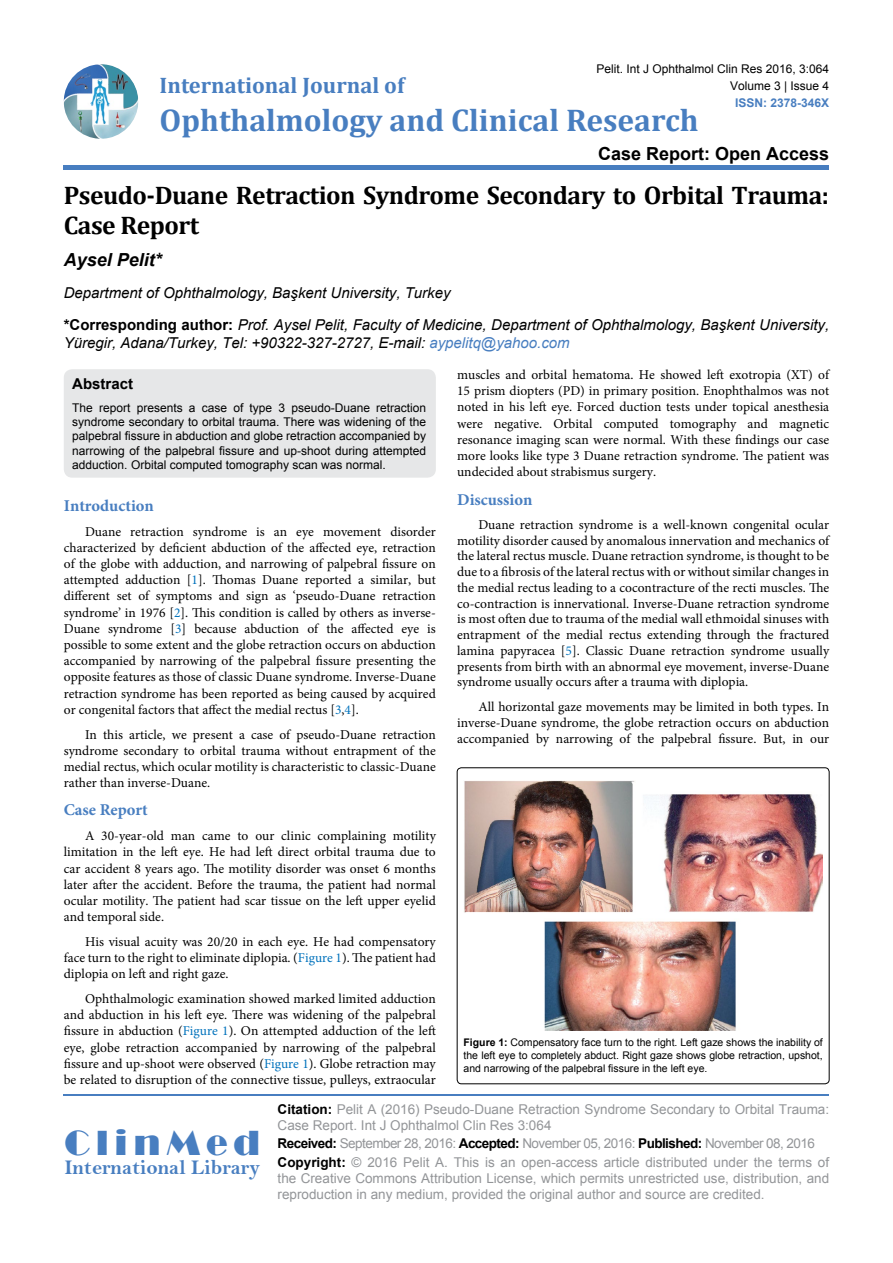
<style>
.page{position:relative;width:893px;height:1263px;background:#fff}
.page>*{position:absolute;margin:0;border:0;box-sizing:border-box;transform-origin:0 0}
.t1{font:36px "Broadway";letter-spacing:.16em;color:#487ec0}
.t2{font:700 31.5px "Cambria";color:#487ec0}
.t3{font:700 25.5px/30.6px "Cambria";letter-spacing:-.02em;color:#000}
.t4{font:700 22.5px "Cambria";color:#487ec0}
.t5{font:21px "Bell MT Bold";color:#487ec0}
.t6{font:700 18px "Arial";color:#000}
.t7{font:italic 700 18px "Arial";color:#000}
.t8{font:700 16.5px "Minion Pro";color:#487ec0}
.t9{font:italic 15px/32.2px "Arial";color:#000}
.t10{font:700 15px "Arial";color:#000}
.t11{font:13.5px/16.2px "Minion Pro";color:#000;text-align:justify}
.t12{font:13.5px/16.2px "Arial";color:#939598}
.t13{font:12px/14.4px "Arial";color:#000;text-align:justify}
.t14{font:700 12px "Arial";color:#487ec0}
.t15{font:10.5px/12.6px "Arial";color:#000;text-align:justify}
.s1{font-weight:700;font-style:normal}
.s2{color:#487ec0}
.s3{color:#0072bc}
.s4{font-weight:700}
.s5{font-weight:700;color:#000}
</style>
<div class="page">
<img style="left:64px;top:64px;width:74px;height:75px;border-radius:37px">
<div style="left:64px;top:165px;width:765px;height:5px;background:#487ec0"></div>
<hr style="left:64px;top:1094px;width:765px;height:1px;background:#487ec0">
<div style="left:64px;top:369px;width:372px;height:109px;background:#e6e7e8;border-radius:9px"></div>
<div style="left:457px;top:768px;width:372px;height:316px;border:1px solid #000;border-radius:4px"></div>
<img style="left:464px;top:780px;width:359px;height:250px">
<p class="t13" style="left:596px;top:61px;width:234px">Pelit. Int J Ophthalmol Clin Res 2016, 3:064</p>
<p class="t14" style="left:735px;top:95px;width:96px">ISSN: 2378-346X</p>
<h3 class="t4" style="left:160px;top:70px;width:246px">International Journal of</h3>
<h2 class="t2" style="left:160px;top:98px;width:541px">Ophthalmology and Clinical Research</h2>
<h3 class="t6" style="left:598px;top:142px;width:233px">Case Report: Open Access</h3>
<p class="t13" style="left:730px;top:78px;width:101px">Volume 3 | Issue 4</p>
<h3 class="t3" style="left:64px;top:179px;width:767px">Pseudo-Duane Retraction Syndrome Secondary to Orbital Trauma:<br>Case Report</h3>
<h3 class="t7" style="left:64px;top:247px;width:100px">Aysel Pelit*</h3>
<p class="t9" style="left:64px;top:277px;width:767px">Department of Ophthalmology, Başkent University, Turkey<br><span class="s1">*Corresponding author:</span> Prof. Aysel Pelit, Faculty of Medicine, Department of Ophthalmology, Başkent University,</p>
<p class="t9" style="left:64px;top:327px;width:507px">Yüregir, Adana/Turkey, Tel: +90322-327-2727, E-mail: <span class="s2">aypelitq@yahoo.com</span></p>
<p class="t10" style="left:72px;top:373px;width:62px">Abstract</p>
<p class="t13" style="left:72px;top:400px;width:355px">The report presents a case of type 3 pseudo-Duane retraction syndrome secondary to orbital trauma. There was widening of the palpebral fissure in abduction and globe retraction accompanied by narrowing of the palpebral fissure and up-shoot during attempted adduction. Orbital computed tomography scan was normal.</p>
<p class="t8" style="left:64px;top:494px;width:92px">Introduction</p>
<p class="t11" style="left:64px;top:523px;width:374px;text-indent:21px">Duane retraction syndrome is an eye movement disorder characterized by deficient abduction of the affected eye, retraction of the globe with adduction, and narrowing of palpebral fissure on attempted adduction [<span class="s3">1</span>]. Thomas Duane reported a similar, but different set of symptoms and sign as ‘pseudo-Duane retraction syndrome’ in 1976 [<span class="s3">2</span>]. This condition is called by others as inverse-Duane syndrome [<span class="s3">3</span>] because abduction of the affected eye is possible to some extent and the globe retraction occurs on abduction accompanied by narrowing of the palpebral fissure presenting the opposite features as those of classic Duane syndrome. Inverse-Duane retraction syndrome has been reported as being caused by acquired or congenital factors that affect the medial rectus [<span class="s3">3</span>,<span class="s3">4</span>].</p>
<p class="t11" style="left:64px;top:726px;width:374px;text-indent:21px">In this article, we present a case of pseudo-Duane retraction syndrome secondary to orbital trauma without entrapment of the medial rectus, which ocular motility is characteristic to classic-Duane rather than inverse-Duane.</p>
<p class="t8" style="left:64px;top:798px;width:85px">Case Report</p>
<p class="t11" style="left:64px;top:828px;width:374px;text-indent:21px">A 30-year-old man came to our clinic complaining motility limitation in the left eye. He had left direct orbital trauma due to car accident 8 years ago. The motility disorder was onset 6 months later after the accident. Before the trauma, the patient had normal ocular motility. The patient had scar tissue on the left upper eyelid and temporal side.</p>
<p class="t11" style="left:64px;top:933px;width:374px;text-indent:21px">His visual acuity was 20/20 in each eye. He had compensatory face turn to the right to eliminate diplopia. (<span class="s3">Figure 1</span>). The patient had diplopia on left and right gaze.</p>
<p class="t11" style="left:64px;top:991px;width:374px;text-indent:21px">Ophthalmologic examination showed marked limited adduction and abduction in his left eye. There was widening of the palpebral fissure in abduction (<span class="s3">Figure 1</span>). On attempted adduction of the left eye, globe retraction accompanied by narrowing of the palpebral fissure and up-shoot were observed (<span class="s3">Figure 1</span>). Globe retraction may be related to disruption of the connective tissue, pulleys, extraocular</p>
<p class="t11" style="left:457px;top:367px;width:374px">muscles and orbital hematoma. He showed left exotropia (XT) of 15 prism diopters (PD) in primary position. Enophthalmos was not noted in his left eye. Forced duction tests under topical anesthesia were negative. Orbital computed tomography and magnetic resonance imaging scan were normal. With these findings our case more looks like type 3 Duane retraction syndrome. The patient was undecided about strabismus surgery.</p>
<p class="t8" style="left:457px;top:488px;width:77px">Discussion</p>
<p class="t11" style="left:457px;top:517px;width:374px;line-height:15.8px;text-indent:21px">Duane retraction syndrome is a well-known congenital ocular motility disorder caused by anomalous innervation and mechanics of the lateral rectus muscle. Duane retraction syndrome, is thought to be due to a fibrosis of the lateral rectus with or without similar changes in the medial rectus leading to a cocontracture of the recti muscles. The co-contraction is innervational. Inverse-Duane retraction syndrome is most often due to trauma of the medial wall ethmoidal sinuses with entrapment of the medial rectus extending through the fractured lamina papyracea [<span class="s3">5</span>]. Classic Duane retraction syndrome usually presents from birth with an abnormal eye movement, inverse-Duane syndrome usually occurs after a trauma with diplopia.</p>
<p class="t11" style="left:457px;top:699px;width:374px;text-indent:21px">All horizontal gaze movements may be limited in both types. In inverse-Duane syndrome, the globe retraction occurs on abduction accompanied by narrowing of the palpebral fissure. But, in our</p>
<p class="t15" style="left:463px;top:1036px;width:361px"><span class="s4">Figure 1:</span> Compensatory face turn to the right. Left gaze shows the inability of the left eye to completely abduct. Right gaze shows globe retraction, upshot, and narrowing of the palpebral fissure in the left eye.</p>
<h1 class="t1" style="left:64px;top:1122px;width:197px">ClinMed</h1>
<h3 class="t5" style="left:64px;top:1155px;width:197px">International Library</h3>
<p class="t12" style="left:278px;top:1101px;width:553px"><span class="s5">Citation:</span> Pelit A (2016) Pseudo-Duane Retraction Syndrome Secondary to Orbital Trauma:<br>Case Report. Int J Ophthalmol Clin Res 3:064</p>
<p class="t12" style="left:278px;top:1135px;width:553px;line-height:18.3px"><span class="s5">Received:</span> September 28, 2016: <span class="s5">Accepted:</span> November 05, 2016: <span class="s5">Published:</span> November 08, 2016<br><span class="s5">Copyright:</span> © 2016 Pelit A. This is an open-access article distributed under the terms of</p>
<p class="t12" style="left:278px;top:1170px;width:553px">the Creative Commons Attribution License, which permits unrestricted use, distribution, and reproduction in any medium, provided the original author and source are credited.</p>
</div>
